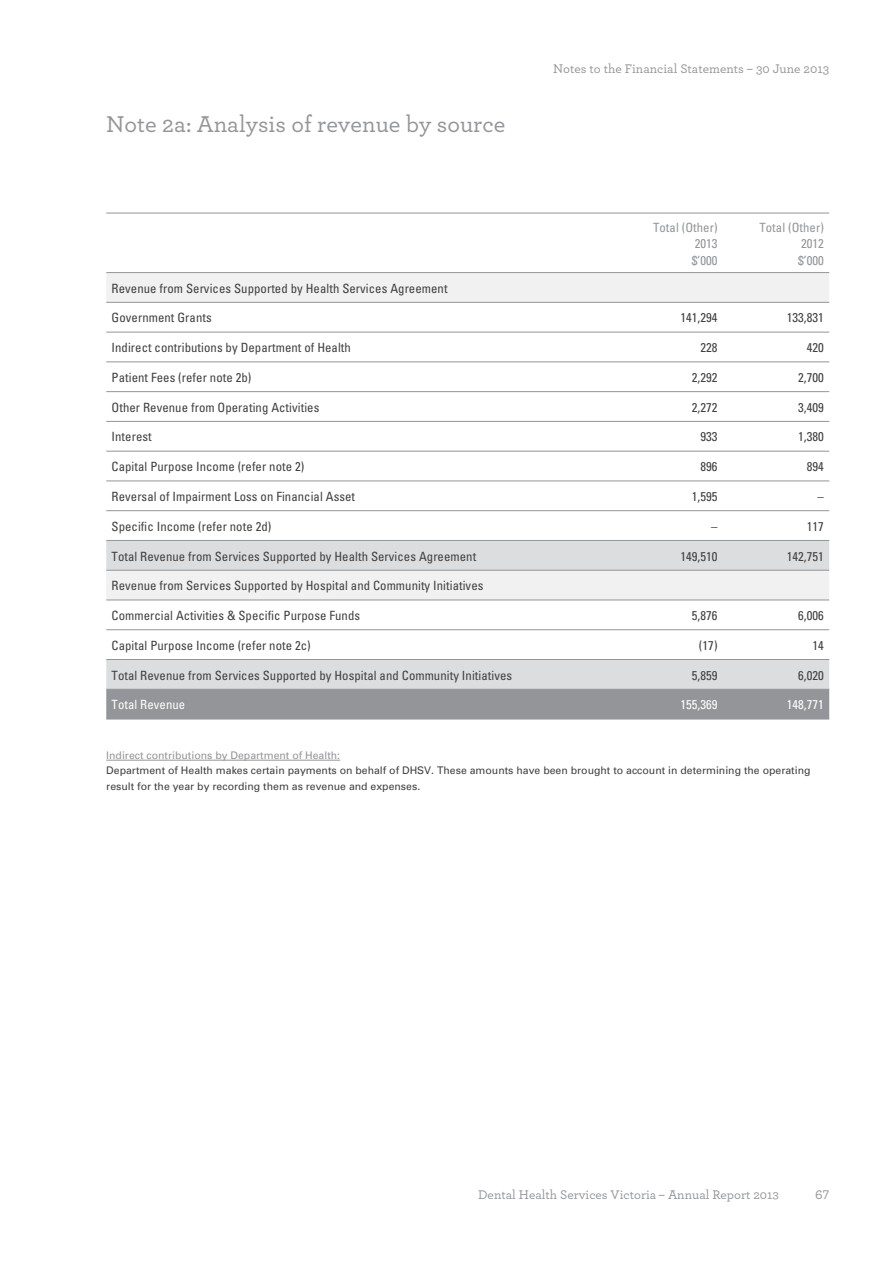
<style>
.page{position:relative;width:893px;height:1263px;background:#fff}
.page>*{position:absolute;margin:0;border:0;box-sizing:border-box;transform-origin:0 0}
.t1{font:500 24px "Archer";color:#939598}
.t2{font:500 13.2px "Archer";color:#939598}
.t3{font:condensed 12.75px "Univers";letter-spacing:.005em;color:#404041}
.t4{font:condensed 12.75px/16.5px "Univers";letter-spacing:.005em;color:#939598;text-align:justify}
.t5{font:condensed 12.75px "Univers";letter-spacing:.005em;color:#fff}
.t6{font:10.5px/16.5px "Univers";color:#404041}
.t7{font:10.5px "Univers";color:#939598}
.s1{font-size:11.4px}
</style>
<div class="page">
<hr style="left:106px;top:760px;width:234px;height:1px;background:#939598">
<svg style="left:106px;top:273px;width:723px;height:239px"></svg>
<svg style="left:106px;top:541px;width:723px;height:148px"></svg>
<div style="left:106px;top:690px;width:723px;height:29px;background:#939598"></div>
<hr style="left:106px;top:213px;width:723px;height:1px;background:#939598">
<hr style="left:106px;top:272px;width:723px;height:1px;background:#939598">
<hr style="left:106px;top:302px;width:723px;height:1px;background:#939598">
<hr style="left:106px;top:332px;width:723px;height:1px;background:#939598">
<hr style="left:106px;top:362px;width:723px;height:1px;background:#939598">
<hr style="left:106px;top:391px;width:723px;height:1px;background:#939598">
<hr style="left:106px;top:421px;width:723px;height:1px;background:#939598">
<hr style="left:106px;top:451px;width:723px;height:1px;background:#939598">
<hr style="left:106px;top:481px;width:723px;height:1px;background:#939598">
<hr style="left:106px;top:510px;width:723px;height:1px;background:#939598">
<hr style="left:106px;top:540px;width:723px;height:1px;background:#939598">
<hr style="left:106px;top:570px;width:723px;height:1px;background:#939598">
<hr style="left:106px;top:600px;width:723px;height:1px;background:#939598">
<hr style="left:106px;top:629px;width:723px;height:1px;background:#939598">
<hr style="left:106px;top:659px;width:723px;height:1px;background:#939598">
<hr style="left:106px;top:689px;width:723px;height:1px;background:#939598">
<hr style="left:106px;top:719px;width:723px;height:1px;background:#939598">
<h1 class="t1" style="left:106px;top:115px;width:401px">Note 2a: Analysis of revenue by source</h1>
<p class="t2" style="left:553px;top:64px;width:278px">Notes to the Financial Statements – 30 June 2013</p>
<p class="t4" style="left:692px;top:220px;width:27px;text-indent:-39px">Total (Other)<br>2013 $’000</p>
<p class="t4" style="left:798px;top:220px;width:27px;text-indent:-39px">Total (Other)<br>2012 $’000</p>
<p class="t3" style="left:112px;top:283px;width:337px">Revenue from Services Supported by Health Services Agreement</p>
<p class="t3" style="left:112px;top:313px;width:102px">Government Grants</p>
<p class="t3" style="left:680px;top:313px;width:39px">141,294</p>
<p class="t3" style="left:787px;top:313px;width:39px">133,831</p>
<p class="t3" style="left:112px;top:343px;width:241px">Indirect contributions by Department of Health</p>
<p class="t3" style="left:700px;top:343px;width:19px">228</p>
<p class="t3" style="left:807px;top:343px;width:19px">420</p>
<p class="t3" style="left:112px;top:373px;width:141px">Patient Fees (refer note 2b)</p>
<p class="t3" style="left:692px;top:373px;width:27px">2,292</p>
<p class="t3" style="left:798px;top:373px;width:27px">2,700</p>
<p class="t3" style="left:112px;top:403px;width:209px">Other Revenue from Operating Activities</p>
<p class="t3" style="left:692px;top:403px;width:27px">2,272</p>
<p class="t3" style="left:798px;top:403px;width:27px">3,409</p>
<p class="t3" style="left:112px;top:432px;width:42px">Interest</p>
<p class="t3" style="left:700px;top:432px;width:19px">933</p>
<p class="t3" style="left:798px;top:432px;width:27px">1,380</p>
<p class="t3" style="left:112px;top:462px;width:194px">Capital Purpose Income (refer note 2)</p>
<p class="t3" style="left:700px;top:462px;width:19px">896</p>
<p class="t3" style="left:807px;top:462px;width:19px">894</p>
<p class="t3" style="left:112px;top:492px;width:245px">Reversal of Impairment Loss on Financial Asset</p>
<p class="t3" style="left:692px;top:492px;width:27px">1,595</p>
<p class="t3" style="left:817px;top:492px;width:8px">–</p>
<p class="t3" style="left:112px;top:522px;width:161px">Specific Income (refer note 2d)</p>
<p class="t3" style="left:711px;top:522px;width:8px">–</p>
<p class="t3" style="left:807px;top:522px;width:19px">117</p>
<p class="t3" style="left:112px;top:551px;width:366px">Total Revenue from Services Supported by Health Services Agreement</p>
<p class="t3" style="left:680px;top:551px;width:39px">149,510</p>
<p class="t3" style="left:787px;top:551px;width:39px">142,751</p>
<p class="t3" style="left:112px;top:581px;width:373px">Revenue from Services Supported by Hospital and Community Initiatives</p>
<p class="t3" style="left:112px;top:611px;width:250px">Commercial Activities &amp; Specific Purpose Funds</p>
<p class="t3" style="left:692px;top:611px;width:27px">5,876</p>
<p class="t3" style="left:798px;top:611px;width:27px">6,006</p>
<p class="t3" style="left:112px;top:641px;width:201px">Capital Purpose Income (refer note 2c)</p>
<p class="t3" style="left:699px;top:641px;width:20px">(17)</p>
<p class="t3" style="left:812px;top:641px;width:13px">14</p>
<p class="t3" style="left:112px;top:670px;width:402px">Total Revenue from Services Supported by Hospital and Community Initiatives</p>
<p class="t3" style="left:692px;top:670px;width:27px">5,859</p>
<p class="t3" style="left:798px;top:670px;width:27px">6,020</p>
<p class="t5" style="left:112px;top:700px;width:75px">Total Revenue</p>
<p class="t5" style="left:680px;top:700px;width:39px">155,369</p>
<p class="t5" style="left:787px;top:700px;width:39px">148,771</p>
<p class="t7" style="left:106px;top:752px;width:235px">Indirect contributions by Department of Health:</p>
<p class="t6" style="left:106px;top:763px;width:706px">Department of Health makes certain payments on behalf of DHSV. These amounts have been brought to account in determining the operating result for the year by recording them as revenue and expenses.</p>
<p class="t2" style="left:478px;top:1190px;width:302px">Dental Health Services Victoria – Annual Report 201<span class="s1">3</span></p>
<p class="t2" style="left:815px;top:1190px;width:16px">67</p>
</div>
